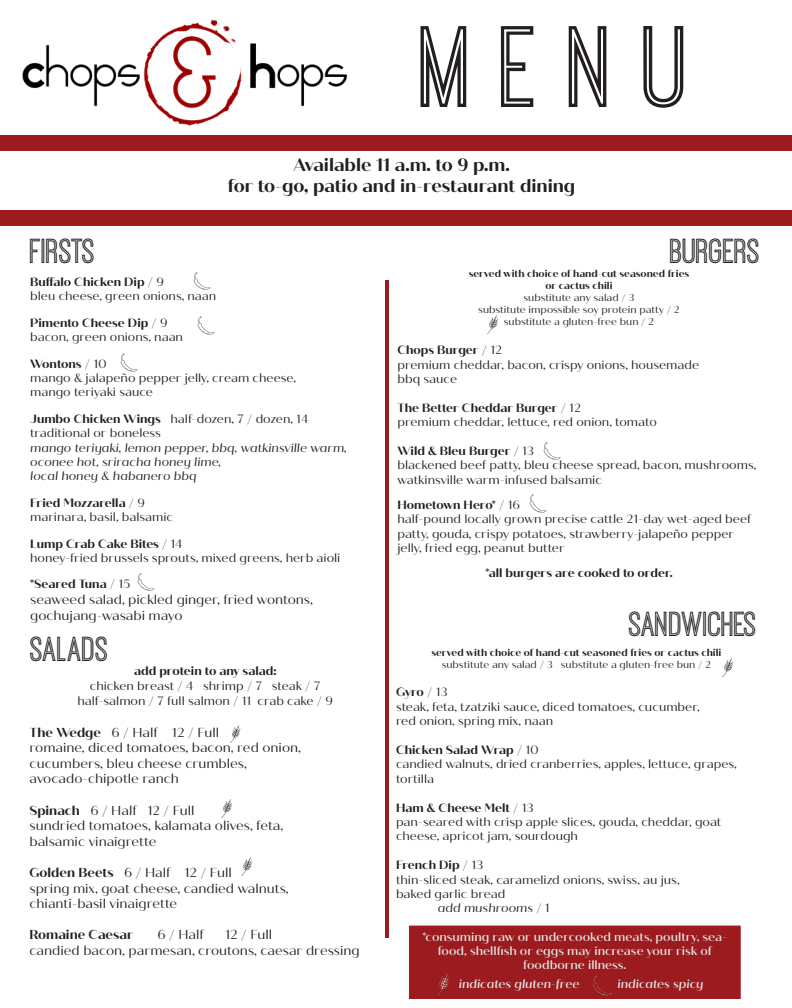
<style>
.page{position:relative;width:792px;height:1008px;background:#fff}
.page>*{position:absolute;margin:0;border:0;box-sizing:border-box;transform-origin:0 0}
.t1{font:120px "Ostrich Sans Inline";color:#231f20}
.t2{font:36px "Ostrich Sans Inline";color:#231f20}
.t3{font:700 18px "Quiche Sans";color:#231f20}
.t4{font:13px "Quiche Sans";color:#231f20}
.t5{font:700 13px "Quiche Sans";color:#231f20}
.t6{font:12px/14.4px "Quiche Sans";color:#231f20}
.t7{font:700 12px "Quiche Sans";color:#231f20}
.t8{font:italic 12px/14.4px "Quiche Sans";color:#231f20}
.t9{font:500 12px/14.4px "Quiche Sans";color:#e5e8e7;text-align:center}
.t10{font:italic 500 12px "Quiche Sans";color:#e5e8e7}
.t11{font:10px "Quiche Sans";color:#231f20}
.t12{font:700 10px "Quiche Sans";color:#231f20}
.s1{font-weight:400}
.s2{font-weight:700}
.s3{font-style:normal}
</style>
<div class="page">
<img style="left:22px;top:19px;width:326px;height:107px">
<div style="left:0;top:135px;width:792px;height:16px;background:#9c1b1f"></div>
<div style="left:0;top:210px;width:792px;height:16px;background:#9c1b1f"></div>
<div style="left:409px;top:926px;width:332px;height:73px;background:#9c1b1f"></div>
<img style="left:593px;top:975px;width:19px;height:21px">
<img style="left:438px;top:973px;width:12px;height:22px">
<img style="left:230px;top:725px;width:11px;height:18px">
<img style="left:222px;top:799px;width:11px;height:18px">
<img style="left:241px;top:858px;width:12px;height:18px">
<img style="left:488px;top:315px;width:11px;height:18px">
<img style="left:193px;top:272px;width:17px;height:18px">
<img style="left:197px;top:317px;width:17px;height:17px">
<img style="left:120px;top:354px;width:17px;height:17px">
<img style="left:543px;top:442px;width:18px;height:18px">
<hr style="left:386px;top:281px;width:3px;height:657px;background:#9c1b1f">
<img style="left:723px;top:659px;width:11px;height:17px">
<img style="left:529px;top:495px;width:17px;height:17px">
<img style="left:137px;top:573px;width:17px;height:18px">
<p class="t1" style="left:421px;top:5px;width:271px">M E N U</p>
<p class="t3" style="left:294px;top:153px;width:218px">Available 11 a.m. to 9 p.m.</p>
<p class="t3" style="left:228px;top:175px;width:349px">for to-go, patio and in-restaurant dining</p>
<p class="t2" style="left:30px;top:233px;width:66px">FIRSTS</p>
<p class="t7" style="left:30px;top:275px;width:135px">Buffalo Chicken Dip <span class="s1">/ 9</span></p>
<p class="t6" style="left:30px;top:289px;width:188px">bleu cheese, green onions, naan</p>
<p class="t7" style="left:30px;top:315px;width:139px">Pimento Cheese Dip <span class="s1">/ 9</span></p>
<p class="t6" style="left:30px;top:330px;width:154px">bacon, green onions, naan</p>
<p class="t7" style="left:30px;top:356px;width:78px">Wontons <span class="s1">/ 10</span></p>
<p class="t6" style="left:30px;top:371px;width:267px">mango &amp; jalapeño pepper jelly, cream cheese,</p>
<p class="t6" style="left:30px;top:385px;width:124px">mango teriyaki sauce</p>
<p class="t6" style="left:30px;top:412px;width:280px"><span class="s2">Jumbo Chicken Wings</span> half-dozen, 7 / dozen, 14</p>
<p class="t6" style="left:30px;top:426px;width:132px">traditional or boneless</p>
<p class="t8" style="left:30px;top:440px;width:318px">mango teriyaki, lemon pepper, bbq, watkinsville warm, oconee hot, sriracha honey lime,</p>
<p class="t8" style="left:30px;top:469px;width:168px">local honey &amp; habanero bbq</p>
<p class="t7" style="left:30px;top:495px;width:116px">Fried Mozzarella <span class="s1">/ 9</span></p>
<p class="t6" style="left:30px;top:510px;width:145px">marinara, basil, balsamic</p>
<p class="t7" style="left:30px;top:536px;width:154px">Lump Crab Cake Bites <span class="s1">/ 14</span></p>
<p class="t6" style="left:30px;top:551px;width:312px">honey-fried brussels sprouts, mixed greens, herb aioli</p>
<p class="t7" style="left:30px;top:577px;width:102px">*Seared Tuna <span class="s1">/ 15</span></p>
<p class="t4" style="left:30px;top:592px;width:284px">seaweed salad, pickled ginger, fried wontons,</p>
<p class="t4" style="left:30px;top:607px;width:154px">gochujang-wasabi mayo</p>
<p class="t2" style="left:30px;top:630px;width:80px">SALADS</p>
<p class="t7" style="left:134px;top:664px;width:144px">add protein to any salad:</p>
<p class="t6" style="left:90px;top:679px;width:232px">chicken breast / 4 shrimp / 7 steak / 7</p>
<p class="t6" style="left:77px;top:694px;width:257px">half-salmon / 7 full salmon / 11 crab cake / 9</p>
<p class="t4" style="left:30px;top:724px;width:191px"><span class="s2">The Wedge</span> 6 / Half 12 / Full</p>
<p class="t4" style="left:30px;top:740px;width:273px">romaine, diced tomatoes, bacon, red onion,</p>
<p class="t4" style="left:30px;top:756px;width:219px">cucumbers, bleu cheese crumbles,</p>
<p class="t4" style="left:30px;top:771px;width:151px">avocado-chipotle ranch</p>
<p class="t4" style="left:30px;top:802px;width:167px"><span class="s2">Spinach</span> 6 / Half 12 / Full</p>
<p class="t4" style="left:30px;top:818px;width:255px">sundried tomatoes, kalamata olives, feta,</p>
<p class="t4" style="left:30px;top:834px;width:128px">balsamic vinaigrette</p>
<p class="t4" style="left:30px;top:865px;width:204px"><span class="s2">Golden Beets</span> 6 / Half 12 / Full</p>
<p class="t4" style="left:30px;top:880px;width:261px">spring mix, goat cheese, candied walnuts,</p>
<p class="t4" style="left:30px;top:896px;width:149px">chianti-basil vinaigrette</p>
<p class="t5" style="left:30px;top:927px;width:105px">Romaine Caesar</p>
<p class="t4" style="left:158px;top:927px;width:48px">6 / Half</p>
<p class="t4" style="left:225px;top:927px;width:49px">12 / Full</p>
<p class="t4" style="left:30px;top:943px;width:332px">candied bacon, parmesan, croutons, caesar dressing</p>
<p class="t2" style="left:670px;top:233px;width:92px">BURGERS</p>
<p class="t12" style="left:469px;top:268px;width:222px">served with choice of hand-cut seasoned fries</p>
<p class="t12" style="left:545px;top:280px;width:69px">or cactus chili</p>
<p class="t11" style="left:523px;top:292px;width:112px">substitute any salad / 3</p>
<p class="t11" style="left:478px;top:304px;width:203px">substitute impossible soy protein patty / 2</p>
<p class="t11" style="left:504px;top:316px;width:152px">substitute a gluten-free bun / 2</p>
<p class="t7" style="left:397px;top:343px;width:106px">Chops Burger <span class="s1">/ 12</span></p>
<p class="t6" style="left:397px;top:357px;width:303px">premium cheddar, bacon, crispy onions, housemade</p>
<p class="t6" style="left:397px;top:372px;width:61px">bbq sauce</p>
<p class="t7" style="left:397px;top:400px;width:185px">The Better Cheddar Burger <span class="s1">/ 12</span></p>
<p class="t6" style="left:397px;top:415px;width:261px">premium cheddar, lettuce, red onion, tomato</p>
<p class="t7" style="left:397px;top:444px;width:138px">Wild &amp; Bleu Burger <span class="s1">/ 13</span></p>
<p class="t6" style="left:397px;top:458px;width:360px">blackened beef patty, bleu cheese spread, bacon, mushrooms, watkinsville warm-infused balsamic</p>
<p class="t7" style="left:397px;top:498px;width:124px">Hometown Hero* <span class="s1">/ 16</span></p>
<p class="t6" style="left:397px;top:512px;width:355px">half-pound locally grown precise cattle 21-day wet-aged beef patty, gouda, crispy potatoes, strawberry-jalapeño pepper jelly, fried egg, peanut butter</p>
<p class="t7" style="left:485px;top:566px;width:189px">*all burgers are cooked to order.</p>
<p class="t2" style="left:629px;top:606px;width:130px">SANDWICHES</p>
<p class="t12" style="left:431px;top:646px;width:292px">served with choice of hand-cut seasoned fries or cactus chili</p>
<p class="t11" style="left:442px;top:658px;width:271px">substitute any salad / 3 substitute a gluten-free bun / 2</p>
<p class="t7" style="left:396px;top:685px;width:53px">Gyro <span class="s1">/ 13</span></p>
<p class="t6" style="left:396px;top:700px;width:305px">steak, feta, tzatziki sauce, diced tomatoes, cucumber,</p>
<p class="t6" style="left:396px;top:714px;width:159px">red onion, spring mix, naan</p>
<p class="t7" style="left:396px;top:743px;width:144px">Chicken Salad Wrap <span class="s1">/ 10</span></p>
<p class="t6" style="left:396px;top:757px;width:342px">candied walnuts, dried cranberries, apples, lettuce, grapes, tortilla</p>
<p class="t7" style="left:396px;top:800px;width:139px">Ham &amp; Cheese Melt <span class="s1">/ 13</span></p>
<p class="t6" style="left:396px;top:815px;width:327px">pan-seared with crisp apple slices, gouda, cheddar, goat cheese, apricot jam, sourdough</p>
<p class="t7" style="left:396px;top:858px;width:89px">French Dip <span class="s1">/ 13</span></p>
<p class="t6" style="left:396px;top:873px;width:285px">thin-sliced steak, caramelizd onions, swiss, au jus,</p>
<p class="t6" style="left:396px;top:887px;width:111px">baked garlic bread</p>
<p class="t8" style="left:438px;top:901px;width:113px">add mushrooms <span class="s3">/ 1</span></p>
<p class="t9" style="left:422px;top:929px;width:306px">*consuming raw or undercooked meats, poultry, sea&shy;food, shellfish or eggs may increase your risk of</p>
<p class="t9" style="left:523px;top:958px;width:105px">foodborne illness.</p>
<p class="t10" style="left:459px;top:977px;width:122px">indicates gluten-free</p>
<p class="t10" style="left:617px;top:977px;width:88px">indicates spicy</p>
</div>
